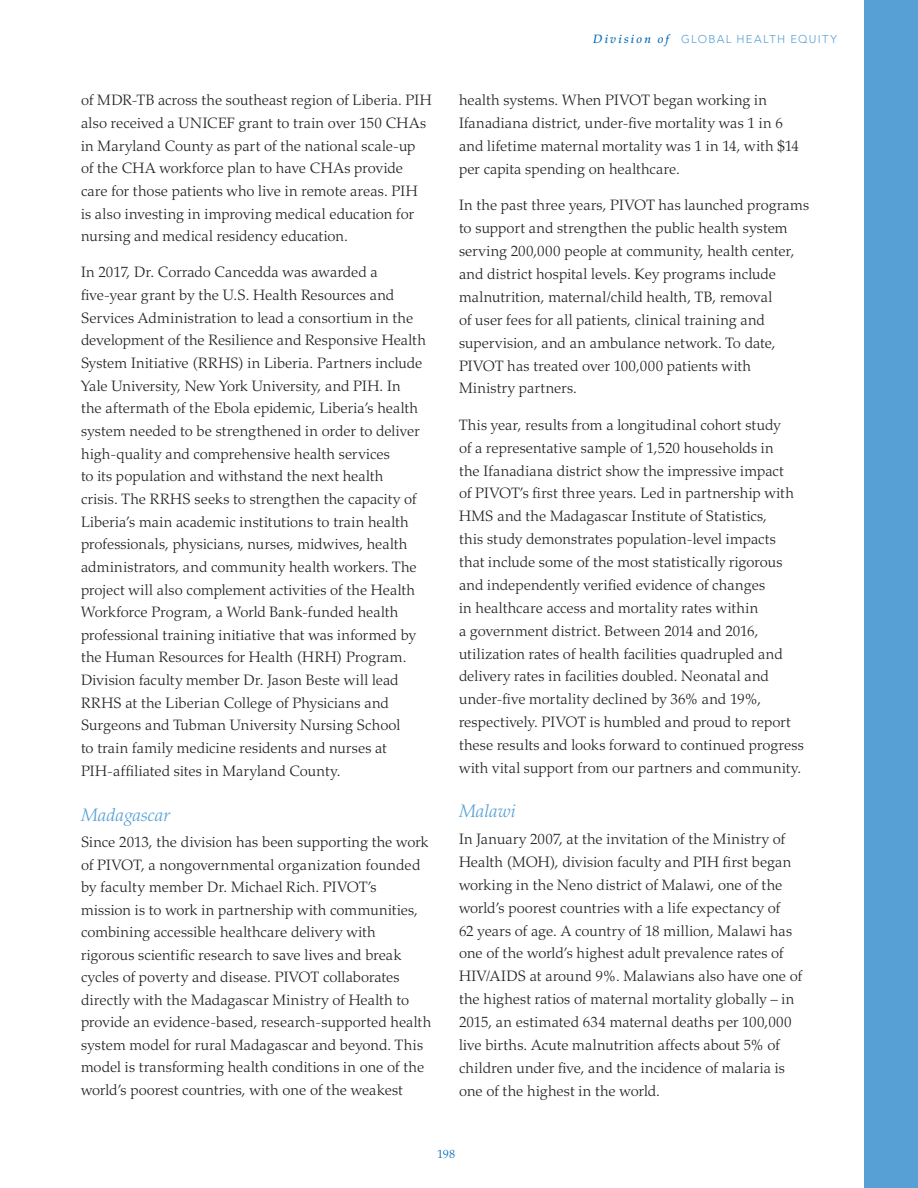
<style>
.page{position:relative;width:918px;height:1188px;background:#fff}
.page>*{position:absolute;margin:0;border:0;box-sizing:border-box;transform-origin:0 0}
.t1{font:italic 300 18px "Palatino LT Std";letter-spacing:.005em;color:#56a0d5}
.t2{font:300 15px/22.8px "Palatino LT Std";letter-spacing:.005em;color:#231f20}
.t3{font:300 12px "Palatino LT Std";color:#0168b3}
.t4{font:300 11.25px "Avenir LT Std";letter-spacing:.115em;color:#56a0d5}
.s1{font-family:"Palatino LT Std";font-weight:500;font-style:italic;font-size:12px;color:#0168b3}
</style>
<div class="page">
<div style="left:864px;top:0;width:54px;height:1188px;background:#56a0d5"></div>
<p class="t2" style="left:81px;top:89px;width:352px">of MDR-TB across the southeast region of Liberia. PIH also received a UNICEF grant to train over 150 CHAs in Maryland County as part of the national scale-up of the CHA workforce plan to have CHAs provide care for those patients who live in remote areas. PIH<br>is also investing in improving medical education for nursing and medical residency education.</p>
<p class="t2" style="left:81px;top:261px;width:346px">In 2017, Dr. Corrado Cancedda was awarded a five-year grant by the U.S. Health Resources and Services Administration to lead a consortium in the development of the Resilience and Responsive Health System Initiative (RRHS) in Liberia. Partners include Yale University, New York University, and PIH. In<br>the aftermath of the Ebola epidemic, Liberia’s health system needed to be strengthened in order to deliver high-quality and comprehensive health services<br>to its population and withstand the next health<br>crisis. The RRHS seeks to strengthen the capacity of Liberia’s main academic institutions to train health professionals, physicians, nurses, midwives, health administrators, and community health workers. The project will also complement activities of the Health Workforce Program, a World Bank-funded health professional training initiative that was informed by the Human Resources for Health (HRH) Program.<br>Division faculty member Dr. Jason Beste will lead RRHS at the Liberian College of Physicians and Surgeons and Tubman University Nursing School<br>to train family medicine residents and nurses at PIH-affiliated sites in Maryland County.</p>
<p class="t1" style="left:81px;top:805px;width:91px">Madagascar</p>
<p class="t2" style="left:81px;top:831px;width:352px">Since 2013, the division has been supporting the work of PIVOT, a nongovernmental organization founded by faculty member Dr. Michael Rich. PIVOT’s<br>mission is to work in partnership with communities, combining accessible healthcare delivery with rigorous scientific research to save lives and break cycles of poverty and disease. PIVOT collaborates directly with the Madagascar Ministry of Health to provide an evidence-based, research-supported health system model for rural Madagascar and beyond. This model is transforming health conditions in one of the world’s poorest countries, with one of the weakest</p>
<p class="t4" style="left:593px;top:33px;width:245px"><span class="s1">Division of</span> GLOBAL HEALTH EQUITY</p>
<p class="t2" style="left:459px;top:89px;width:342px">health systems. When PIVOT began working in Ifanadiana district, under-five mortality was 1 in 6 and lifetime maternal mortality was 1 in 14, with $14 per capita spending on healthcare.</p>
<p class="t2" style="left:459px;top:194px;width:352px">In the past three years, PIVOT has launched programs to support and strengthen the public health system serving 200,000 people at community, health center, and district hospital levels. Key programs include malnutrition, maternal/child health, TB, removal<br>of user fees for all patients, clinical training and supervision, and an ambulance network. To date, PIVOT has treated over 100,000 patients with Ministry partners.</p>
<p class="t2" style="left:459px;top:414px;width:346px">This year, results from a longitudinal cohort study<br>of a representative sample of 1,520 households in<br>the Ifanadiana district show the impressive impact<br>of PIVOT’s first three years. Led in partnership with HMS and the Madagascar Institute of Statistics,<br>this study demonstrates population-level impacts that include some of the most statistically rigorous and independently verified evidence of changes<br>in healthcare access and mortality rates within<br>a government district. Between 2014 and 2016, utilization rates of health facilities quadrupled and delivery rates in facilities doubled. Neonatal and under-five mortality declined by 36% and 19%, respectively. PIVOT is humbled and proud to report these results and looks forward to continued progress with vital support from our partners and community.</p>
<p class="t1" style="left:459px;top:801px;width:58px">Malawi</p>
<p class="t2" style="left:459px;top:828px;width:345px">In January 2007, at the invitation of the Ministry of Health (MOH), division faculty and PIH first began working in the Neno district of Malawi, one of the world’s poorest countries with a life expectancy of<br>62 years of age. A country of 18 million, Malawi has one of the world’s highest adult prevalence rates of HIV/AIDS at around 9%. Malawians also have one of the highest ratios of maternal mortality globally – in 2015, an estimated 634 maternal deaths per 100,000 live births. Acute malnutrition affects about 5% of children under five, and the incidence of malaria is one of the highest in the world.</p>
<p class="t3" style="left:437px;top:1147px;width:20px">198</p>
</div>
